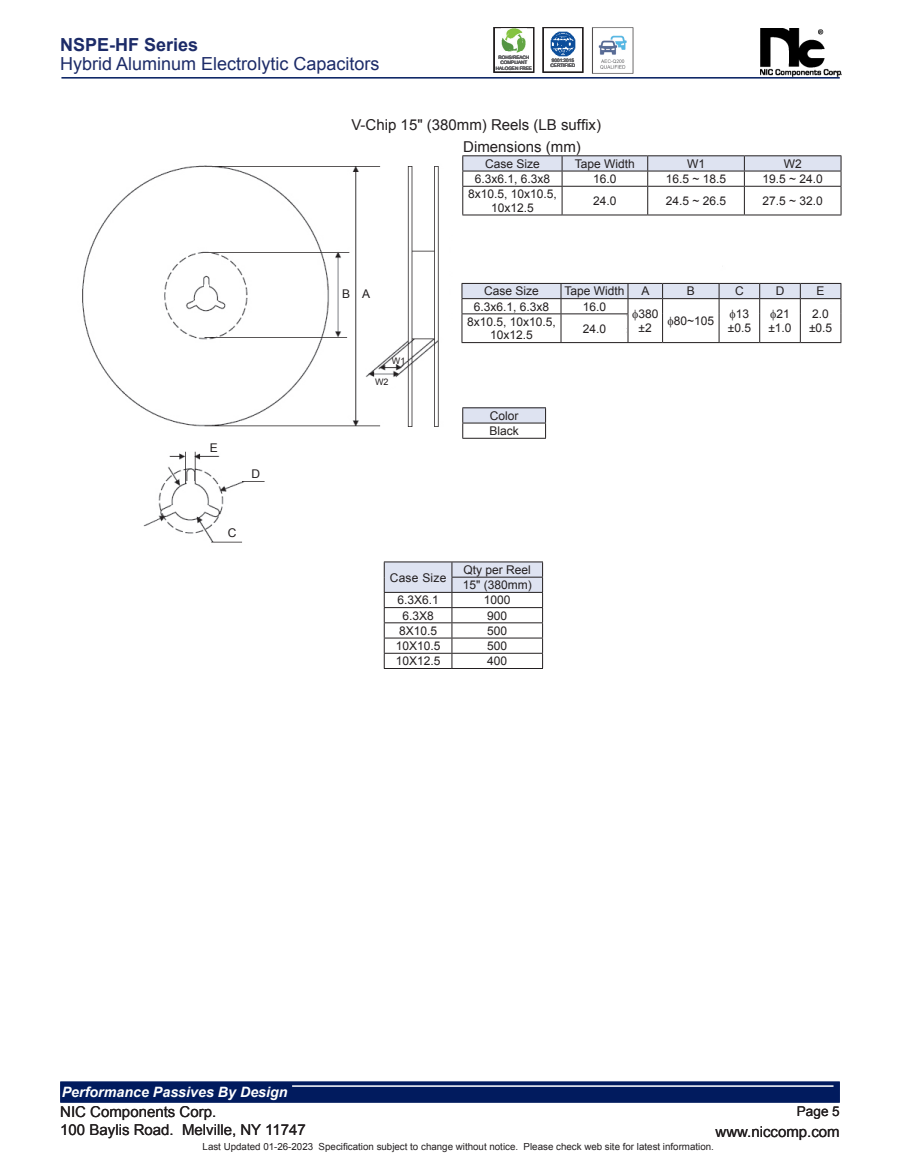
<style>
.page{position:relative;width:905px;height:1175px;background:#fff}
.page>*{position:absolute;margin:0;border:0;box-sizing:border-box;transform-origin:0 0}
.t1{font:18px "Arial";color:#1c2b68}
.t2{font:700 18px "Arial";color:#1c2b68}
.Body_Text{font:15px/18px "Arial";color:#231f20}
.t3{font:italic 700 14.25px "Arial";color:#fff}
.t4{font:13.5px "Arial";color:#231f20}
.Subhead_4{font:12px/13.5px "Arial";color:#231f20;text-align:center}
.Subhead_4-2{font:12px "Arial";letter-spacing:.02em;color:#231f20}
.Body_Text-2{font:12px "Arial";color:#231f20}
.t5{font:9.75px "Arial";color:#231f20}
.Body_Text-3{font:9px "Arial";color:#231f20}
.t6{font:4.65px/5.6px "Arial";color:#636366;text-align:center}
</style>
<div class="page">
<div style="left:60px;top:1081px;width:779px;height:21px;background:#011b5e"></div>
<hr style="left:292px;top:1085px;width:541px;height:1px;background:#fff">
<img style="left:760px;top:28px;width:81px;height:48px">
<img style="left:501px;top:30px;width:25px;height:23px">
<img style="left:550px;top:32px;width:25px;height:25px">
<svg style="left:508px;top:29px;width:12px;height:1px"></svg>
<div style="left:494px;top:27px;width:40px;height:46px;border:1px solid #231f20"></div>
<div style="left:543px;top:27px;width:40px;height:46px;border:1px solid #231f20"></div>
<hr style="left:61px;top:77px;width:778px;height:2px;background:#011b5e">
<img style="left:592px;top:27px;width:42px;height:47px">
<hr style="left:384px;top:561px;width:68px;height:1px;background:#231f20">
<hr style="left:452px;top:561px;width:91px;height:1px;background:#231f20">
<svg style="left:384px;top:562px;width:159px;height:106px"></svg>
<hr style="left:384px;top:668px;width:68px;height:1px;background:#231f20">
<hr style="left:452px;top:668px;width:91px;height:1px;background:#231f20">
<img style="left:82px;top:165px;width:676px;height:378px">
<hr style="left:461px;top:342px;width:100px;height:1px;background:#231f20">
<hr style="left:561px;top:342px;width:67px;height:1px;background:#231f20">
<hr style="left:628px;top:342px;width:34px;height:1px;background:#231f20">
<hr style="left:662px;top:342px;width:57px;height:1px;background:#231f20">
<hr style="left:719px;top:342px;width:40px;height:1px;background:#231f20">
<hr style="left:759px;top:342px;width:41px;height:1px;background:#231f20">
<hr style="left:800px;top:342px;width:41px;height:1px;background:#231f20">
<div style="left:462px;top:408px;width:83px;height:15px;background:#dee3f1"></div>
<hr style="left:462px;top:407px;width:84px;height:1px;background:#231f20">
<hr style="left:462px;top:423px;width:84px;height:1px;background:#231f20">
<svg style="left:462px;top:408px;width:1px;height:30px"></svg>
<svg style="left:545px;top:408px;width:1px;height:30px"></svg>
<hr style="left:462px;top:438px;width:84px;height:1px;background:#231f20">
<hr style="left:462px;top:155px;width:100px;height:1px;background:#231f20">
<hr style="left:562px;top:155px;width:85px;height:1px;background:#231f20">
<hr style="left:647px;top:155px;width:97px;height:1px;background:#231f20">
<hr style="left:744px;top:155px;width:97px;height:1px;background:#231f20">
<svg style="left:462px;top:156px;width:379px;height:59px"></svg>
<hr style="left:462px;top:215px;width:100px;height:1px;background:#231f20">
<hr style="left:562px;top:215px;width:85px;height:1px;background:#231f20">
<hr style="left:647px;top:215px;width:97px;height:1px;background:#231f20">
<hr style="left:744px;top:215px;width:97px;height:1px;background:#231f20">
<svg style="left:461px;top:283px;width:380px;height:59px"></svg>
<h1 class="t2" style="left:60px;top:33px;width:140px">NSPE-HF Series</h1>
<h1 class="t1" style="left:60px;top:52px;width:321px">Hybrid Aluminum Electrolytic Capacitors</h1>
<p class="t6" style="left:496px;top:55px;width:38px">ROHS/REACH<br>COMPLIANT<br>HALOGEN FREE</p>
<p class="t6" style="left:550px;top:57px;width:26px;text-align:left">9001:2015<br>CERTIFIED</p>
<p class="Body_Text" style="left:351px;top:116px;width:251px">V-Chip 15" (380mm) Reels (LB suffix)</p>
<p class="Body_Text-2" style="left:210px;top:440px;width:10px">E</p>
<p class="Body_Text-2" style="left:251px;top:466px;width:10px">D</p>
<p class="Body_Text-2" style="left:228px;top:525px;width:10px">C</p>
<p class="Body_Text-2" style="left:342px;top:286px;width:10px">B</p>
<p class="Body_Text-2" style="left:362px;top:286px;width:10px">A</p>
<p class="Body_Text-3" style="left:392px;top:355px;width:15px">W1</p>
<p class="Body_Text-3" style="left:375px;top:376px;width:15px">W2</p>
<p class="Body_Text" style="left:463px;top:138px;width:119px">Dimensions (mm)</p>
<p class="Subhead_4" style="left:485px;top:157px;width:56px">Case Size</p>
<p class="Subhead_4" style="left:575px;top:157px;width:62px">Tape Width</p>
<p class="Subhead_4" style="left:687px;top:157px;width:19px">W1</p>
<p class="Subhead_4" style="left:783px;top:157px;width:19px">W2</p>
<p class="Subhead_4" style="left:474px;top:172px;width:77px">6.3x6.1, 6.3x8</p>
<p class="Subhead_4" style="left:593px;top:172px;width:25px">16.0</p>
<p class="Subhead_4" style="left:665px;top:172px;width:62px">16.5 ~ 18.5</p>
<p class="Subhead_4" style="left:762px;top:172px;width:62px">19.5 ~ 24.0</p>
<p class="Subhead_4" style="left:468px;top:187px;width:90px">8x10.5, 10x10.5,<br>10x12.5</p>
<p class="Subhead_4" style="left:593px;top:194px;width:25px">24.0</p>
<p class="Subhead_4" style="left:665px;top:194px;width:62px">24.5 ~ 26.5</p>
<p class="Subhead_4" style="left:762px;top:194px;width:62px">27.5 ~ 32.0</p>
<p class="Subhead_4" style="left:484px;top:284px;width:56px">Case Size</p>
<p class="Subhead_4" style="left:564px;top:284px;width:62px">Tape Width</p>
<p class="Subhead_4" style="left:641px;top:284px;width:10px">A</p>
<p class="Subhead_4" style="left:686px;top:284px;width:10px">B</p>
<p class="Subhead_4" style="left:735px;top:284px;width:10px">C</p>
<p class="Subhead_4" style="left:775px;top:284px;width:10px">D</p>
<p class="Subhead_4" style="left:816px;top:284px;width:10px">E</p>
<p class="Subhead_4" style="left:474px;top:300px;width:77px">6.3x6.1, 6.3x8</p>
<p class="Subhead_4" style="left:583px;top:300px;width:25px">16.0</p>
<p class="Subhead_4" style="left:638px;top:307px;width:22px">380</p>
<p class="Subhead_4" style="left:638px;top:321px;width:15px">±2</p>
<p class="Subhead_4" style="left:735px;top:307px;width:15px">13</p>
<p class="Subhead_4" style="left:727px;top:321px;width:25px">±0.5</p>
<p class="Subhead_4" style="left:776px;top:307px;width:15px">21</p>
<p class="Subhead_4" style="left:768px;top:321px;width:25px">±1.0</p>
<p class="Subhead_4" style="left:812px;top:307px;width:18px">2.0</p>
<p class="Subhead_4" style="left:809px;top:321px;width:25px">±0.5</p>
<p class="Subhead_4" style="left:673px;top:314px;width:42px">80~105</p>
<p class="Subhead_4" style="left:467px;top:315px;width:90px">8x10.5, 10x10.5,<br>10x12.5</p>
<p class="Subhead_4" style="left:583px;top:322px;width:25px">24.0</p>
<p class="Subhead_4" style="left:490px;top:409px;width:30px">Color</p>
<p class="Subhead_4" style="left:489px;top:424px;width:31px">Black</p>
<p class="Subhead_4-2" style="left:390px;top:569px;width:58px">Case Size</p>
<p class="Subhead_4" style="left:463px;top:563px;width:69px">Qty per Reel</p>
<p class="Subhead_4" style="left:463px;top:578px;width:70px">15" (380mm)</p>
<p class="Subhead_4" style="left:397px;top:593px;width:43px">6.3X6.1</p>
<p class="Subhead_4" style="left:484px;top:593px;width:28px">1000</p>
<p class="Subhead_4" style="left:402px;top:608px;width:33px">6.3X8</p>
<p class="Subhead_4" style="left:487px;top:608px;width:22px">900</p>
<p class="Subhead_4" style="left:399px;top:624px;width:40px">8X10.5</p>
<p class="Subhead_4" style="left:487px;top:624px;width:22px">500</p>
<p class="Subhead_4" style="left:396px;top:639px;width:46px">10X10.5</p>
<p class="Subhead_4" style="left:487px;top:639px;width:22px">500</p>
<p class="Subhead_4" style="left:396px;top:654px;width:46px">10X12.5</p>
<p class="Subhead_4" style="left:487px;top:654px;width:22px">400</p>
<p class="t3" style="left:62px;top:1082px;width:227px">Performance Passives By Design</p>
<p class="Body_Text" style="left:60px;top:1103px;width:247px">NIC Components Corp.<br>100 Baylis Road. Melville, NY 11747</p>
<p class="t4" style="left:797px;top:1102px;width:44px">Page 5</p>
<p class="Body_Text" style="left:715px;top:1122px;width:126px">www.niccomp.com</p>
<p class="t5" style="left:202px;top:1140px;width:513px">Last Updated 01-26-2023 Specification subject to change without notice. Please check web site for latest information.</p>
</div>
